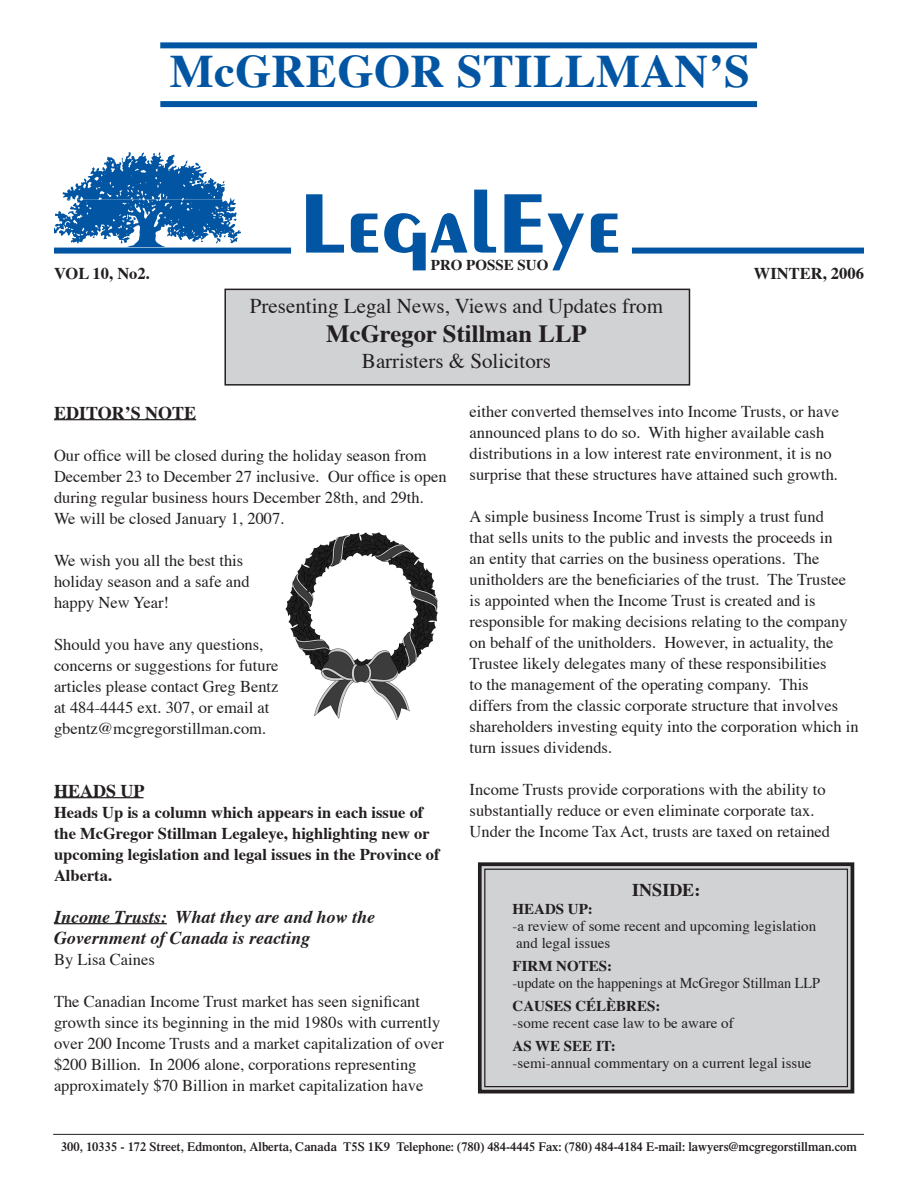
<style>
.page{position:relative;width:918px;height:1188px;background:#fff}
.page>*{position:absolute;margin:0;border:0;box-sizing:border-box;transform-origin:0 0}
.t1{font:700 90px "Peignot";color:#0155a2}
.t2{font:700 46.5px "Times";letter-spacing:.01em;color:#0155a2}
.t3{font:700 24.75px "Times";color:#231f20}
.t4{font:21px "Times";color:#231f20}
.t5{font:italic 700 18px/21px "Times";color:#231f20}
.t6{font:700 18px "Times";color:#231f20}
.t7{font:16.5px/21px "Times";color:#231f20}
.t8{font:700 16.5px/21px "Times";color:#231f20}
.t9{font:15px "Times";color:#231f20}
.t10{font:700 15px "Times";color:#231f20}
.t11{font:15px "Times";color:#231f20;scale:.95 1}
.t12{font:600 12.75px "Times";color:#231f20}
</style>
<div class="page">
<div style="left:225px;top:289px;width:464px;height:96px;background:#d1d2d4"></div>
<div style="left:224px;top:289px;width:466px;height:97px;border:2px solid #231f20"></div>
<svg style="left:54px;top:152px;width:187px;height:95px"></svg>
<div style="left:160px;top:42px;width:597px;height:6px;background:#0155a2"></div>
<div style="left:160px;top:101px;width:597px;height:6px;background:#0155a2"></div>
<div style="left:54px;top:248px;width:237px;height:6px;background:#0155a2"></div>
<div style="left:632px;top:248px;width:232px;height:6px;background:#0155a2"></div>
<hr style="left:53px;top:1134px;width:811px;height:1px;background:#231f20">
<svg style="left:478px;top:862px;width:377px;height:232px;background:#c7c8ca"></svg>
<div style="left:484px;top:869px;width:364px;height:218px;border:1px solid #231f20"></div>
<hr style="left:54px;top:419px;width:142px;height:1px;background:#231f20">
<hr style="left:54px;top:797px;width:90px;height:1px;background:#231f20">
<hr style="left:54px;top:923px;width:113px;height:1px;background:#231f20">
<img style="left:285px;top:532px;width:153px;height:187px">
<p class="t2" style="left:170px;top:27px;width:582px">McGREGOR STILLMAN’S</p>
<p class="t8" style="left:54px;top:261px;width:97px">VOL 10, No2.</p>
<p class="t1" style="left:298px;top:171px;width:325px">LegalEye</p>
<p class="t4" style="left:250px;top:286px;width:415px">Presenting Legal News, Views and Updates from</p>
<p class="t3" style="left:326px;top:310px;width:262px">McGregor Stillman LLP</p>
<p class="t4" style="left:362px;top:341px;width:191px">Barristers &amp; Solicitors</p>
<p class="t10" style="left:431px;top:251px;width:119px">PRO POSSE SUO</p>
<p class="t8" style="left:754px;top:261px;width:112px">WINTER, 2006</p>
<p class="t6" style="left:54px;top:395px;width:144px">EDITOR’S NOTE</p>
<p class="t7" style="left:54px;top:443px;width:394px">Our office will be closed during the holiday season from December 23 to December 27 inclusive. Our office is open during regular business hours December 28th, and 29th.<br>We will be closed January 1, 2007.</p>
<p class="t7" style="left:54px;top:548px;width:197px">We wish you all the best this holiday season and a safe and happy New Year!</p>
<p class="t7" style="left:54px;top:632px;width:226px">Should you have any questions, concerns or suggestions for future articles please contact Greg Bentz at 484-4445 ext. 307, or email at gbentz@mcgregorstillman.com.</p>
<p class="t6" style="left:54px;top:773px;width:92px">HEADS UP</p>
<p class="t8" style="left:54px;top:800px;width:387px">Heads Up is a column which appears in each issue of the McGregor Stillman Legaleye, highlighting new or upcoming legislation and legal issues in the Province of Alberta.</p>
<p class="t5" style="left:54px;top:904px;width:323px">Income Trusts: What they are and how the<br>Government of Canada is reacting</p>
<p class="t7" style="left:54px;top:947px;width:102px">By Lisa Caines</p>
<p class="t7" style="left:54px;top:989px;width:391px">The Canadian Income Trust market has seen significant growth since its beginning in the mid 1980s with currently over 200 Income Trusts and a market capitalization of over $200 Billion. In 2006 alone, corporations representing approximately $70 Billion in market capitalization have</p>
<p class="t7" style="left:470px;top:400px;width:371px">either converted themselves into Income Trusts, or have announced plans to do so. With higher available cash distributions in a low interest rate environment, it is no surprise that these structures have attained such growth.</p>
<p class="t7" style="left:470px;top:505px;width:391px">A simple business Income Trust is simply a trust fund<br>that sells units to the public and invests the proceeds in<br>an entity that carries on the business operations. The unitholders are the beneficiaries of the trust. The Trustee is appointed when the Income Trust is created and is responsible for making decisions relating to the company on behalf of the unitholders. However, in actuality, the Trustee likely delegates many of these responsibilities<br>to the management of the operating company. This<br>differs from the classic corporate structure that involves shareholders investing equity into the corporation which in turn issues dividends.</p>
<p class="t7" style="left:470px;top:778px;width:362px">Income Trusts provide corporations with the ability to substantially reduce or even eliminate corporate tax.<br>Under the Income Tax Act, trusts are taxed on retained</p>
<p class="t6" style="left:632px;top:873px;width:70px">INSIDE:</p>
<p class="t10" style="left:513px;top:894px;width:82px">HEADS UP:</p>
<p class="t9" style="left:513px;top:912px;width:305px">-a review of some recent and upcoming legislation</p>
<p class="t9" style="left:516px;top:929px;width:96px">and legal issues</p>
<p class="t10" style="left:513px;top:952px;width:101px">FIRM NOTES:</p>
<p class="t11" style="left:513px;top:969px;width:325px">-update on the happenings at McGregor Stillman LLP</p>
<p class="t10" style="left:513px;top:991px;width:149px">CAUSES CÉLÈBRES:</p>
<p class="t9" style="left:513px;top:1009px;width:223px">-some recent case law to be aware of</p>
<p class="t10" style="left:513px;top:1031px;width:105px">AS WE SEE IT:</p>
<p class="t9" style="left:513px;top:1049px;width:301px">-semi-annual commentary on a current legal issue</p>
<p class="t12" style="left:61px;top:1139px;width:797px">300, 10335 - 172 Street, Edmonton, Alberta, Canada T5S 1K9 Telephone: (780) 484-4445 Fax: (780) 484-4184 E-mail: lawyers@mcgregorstillman.com</p>
</div>
